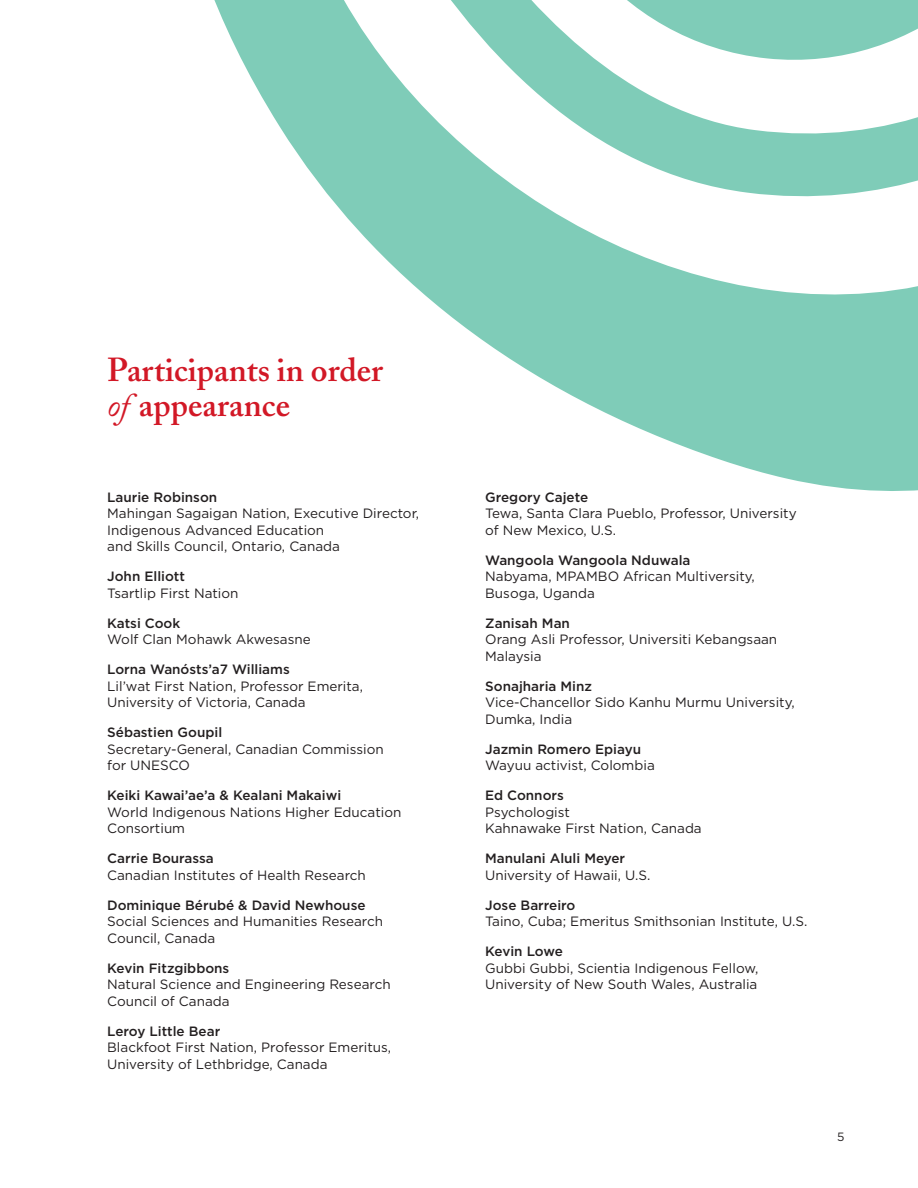
<style>
.page{position:relative;width:918px;height:1188px;background:#fff}
.page>*{position:absolute;margin:0;border:0;box-sizing:border-box;transform-origin:0 0}
.t1{font:600 33px "Adobe Caslon";color:#d21826}
.t2{font:13.5px/16.5px "Gotham";color:#231f20}
.t3{font:12px "Gotham";color:#231f20}
.s1{font-weight:400;font-style:italic}
.s2{font-weight:500}
</style>
<div class="page">
<svg style="left:214px;top:0;width:704px;height:491px"></svg>
<h2 class="t1" style="left:107px;top:350px;width:277px">Participants in order</h2>
<h2 class="t1" style="left:107px;top:385px;width:184px"><span class="s1">of</span> appearance</h2>
<p class="t2" style="left:107px;top:488px;width:314px"><span class="s2">Laurie Robinson<br></span>Mahingan Sagaigan Nation, Executive Director, Indigenous Advanced Education<br>and Skills Council, Ontario, Canada</p>
<p class="t2" style="left:107px;top:568px;width:133px"><span class="s2">John Elliott<br></span>Tsartlip First Nation</p>
<p class="t2" style="left:107px;top:614px;width:205px"><span class="s2">Katsi Cook<br></span>Wolf Clan Mohawk Akwesasne</p>
<p class="t2" style="left:107px;top:661px;width:257px"><span class="s2">Lorna Wanósts’a7 Williams<br></span>Lil’wat First Nation, Professor Emerita,<br>University of Victoria, Canada</p>
<p class="t2" style="left:107px;top:724px;width:278px"><span class="s2">Sébastien Goupil<br></span>Secretary-General, Canadian Commission for UNESCO</p>
<p class="t2" style="left:107px;top:787px;width:296px"><span class="s2">Keiki Kawai’ae’a &amp; Kealani Makaiwi<br></span>World Indigenous Nations Higher Education<br>Consortium</p>
<p class="t2" style="left:107px;top:850px;width:260px"><span class="s2">Carrie Bourassa<br></span>Canadian Institutes of Health Research</p>
<p class="t2" style="left:107px;top:896px;width:277px"><span class="s2">Dominique Bérubé &amp; David Newhouse<br></span>Social Sciences and Humanities Research<br>Council, Canada</p>
<p class="t2" style="left:107px;top:959px;width:285px"><span class="s2">Kevin Fitzgibbons<br></span>Natural Science and Engineering Research<br>Council of Canada</p>
<p class="t2" style="left:107px;top:1022px;width:286px"><span class="s2">Leroy Little Bear<br></span>Blackfoot First Nation, Professor Emeritus,<br>University of Lethbridge, Canada</p>
<p class="t2" style="left:485px;top:488px;width:313px"><span class="s2">Gregory Cajete<br></span>Tewa, Santa Clara Pueblo, Professor, University of New Mexico, U.S.</p>
<p class="t2" style="left:485px;top:551px;width:271px"><span class="s2">Wangoola Wangoola Nduwala<br></span>Nabyama, MPAMBO African Multiversity,<br>Busoga, Uganda</p>
<p class="t2" style="left:485px;top:614px;width:294px"><span class="s2">Zanisah Man<br></span>Orang Asli Professor, Universiti Kebangsaan<br>Malaysia</p>
<p class="t2" style="left:485px;top:677px;width:311px"><span class="s2">Sonajharia Minz<br></span>Vice-Chancellor Sido Kanhu Murmu University,<br>Dumka, India</p>
<p class="t2" style="left:485px;top:740px;width:171px"><span class="s2">Jazmin Romero Epiayu<br></span>Wayuu activist, Colombia</p>
<p class="t2" style="left:485px;top:787px;width:218px"><span class="s2">Ed Connors<br></span>Psychologist<br>Kahnawake First Nation, Canada</p>
<p class="t2" style="left:485px;top:850px;width:167px"><span class="s2">Manulani Aluli Meyer<br></span>University of Hawaii, U.S.</p>
<p class="t2" style="left:485px;top:896px;width:324px"><span class="s2">Jose Barreiro<br></span>Taino, Cuba; Emeritus Smithsonian Institute, U.S.</p>
<p class="t2" style="left:485px;top:943px;width:275px"><span class="s2">Kevin Lowe<br></span>Gubbi Gubbi, Scientia Indigenous Fellow,<br>University of New South Wales, Australia</p>
<p class="t3" style="left:837px;top:1130px;width:9px">5</p>
</div>
